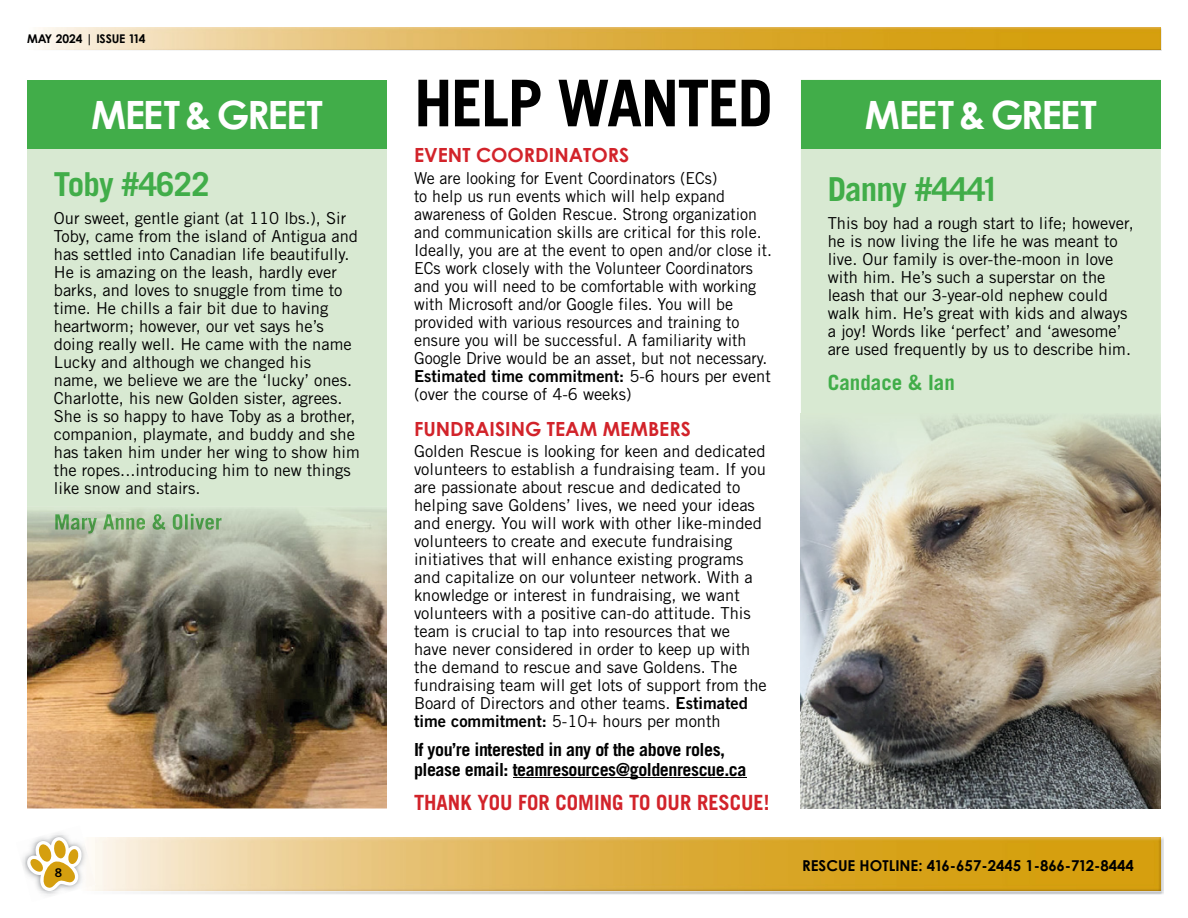
<style>
.page{position:relative;width:1188px;height:918px;background:#fff}
.page>*{position:absolute;margin:0;border:0;box-sizing:border-box;transform-origin:0 0}
.t1{font:700 64.5px "Trade Gothic LT Std";letter-spacing:-.025em;color:#000}
.t2{font:700 39px "Century Gothic";letter-spacing:-.045em;color:#fff}
.t3{font:700 33px "Trade Gothic LT Std";letter-spacing:-.025em;color:#41ad49}
.t4{font:700 21px "Trade Gothic LT Std";color:#d2232a}
.t5{font:700 21px "Trade Gothic LT Std";color:#41ad49}
.t6{font:700 19.5px "Century Gothic";color:#d2232a}
.t7{font:700 18px/19.5px "Trade Gothic LT Std";letter-spacing:-.025em;color:#000}
.t8{font:16.5px/18px "Trade Gothic LT Std";color:#000}
.t9{font:16.5px "Trade Gothic LT Std Bd 2";color:#000}
.t10{font:700 15px "Century Gothic";color:#000}
.t11{font:700 12px "Century Gothic";letter-spacing:-.02em;color:#000}
.t12{font:12px "Trade Gothic LT Std Bd 2";color:#000}
.s1{font-family:"Trade Gothic LT Std"}
.s2{font-family:"Trade Gothic LT Std Bd 2"}
</style>
<div class="page">
<img style="left:95px;top:836px;width:1069px;height:56px">
<img style="left:96px;top:837px;width:1065px;height:54px">
<img style="left:42px;top:835px;width:28px;height:1px">
<img style="left:25px;top:836px;width:46px;height:56px">
<img style="left:82px;top:837px;width:14px;height:54px">
<svg style="left:27px;top:837px;width:55px;height:54px"></svg>
<img style="left:38px;top:49px;width:1124px;height:2px">
<img style="left:38px;top:27px;width:1123px;height:22px">
<div style="left:801px;top:148px;width:360px;height:265px;background:#d8e9d2"></div>
<hr style="left:513px;top:777px;width:233px;height:1px;background:#000">
<div style="left:27px;top:148px;width:360px;height:358px;background:#d8e9d2"></div>
<div style="left:27px;top:80px;width:360px;height:68px;background:#41ad49"></div>
<img style="left:801px;top:413px;width:360px;height:395px">
<div style="left:801px;top:80px;width:360px;height:68px;background:#41ad49"></div>
<img style="left:27px;top:506px;width:360px;height:302px">
<img style="left:55px;top:514px;width:167px;height:20px">
<p class="t11" style="left:27px;top:31px;width:120px">MAY 2024 | ISSUE 114</p>
<h2 class="t2" style="left:91px;top:90px;width:233px">MEET &amp; GREET</h2>
<h3 class="t3" style="left:54px;top:164px;width:157px">Toby #4622</h3>
<p class="t8" style="left:54px;top:209px;width:308px">Our sweet, gentle giant (at 110 lbs.), Sir Toby, came from the island of Antigua and has settled into Canadian life beautifully.<br>He is amazing on the leash, hardly ever barks, and loves to snuggle from time to time. He chills a fair bit due to having heartworm; however, our vet says he’s doing really well. He came with the name Lucky and although we changed his<br>name, we believe we are the ‘lucky’ ones.<br>Charlotte, his new Golden sister, agrees.<br>She is so happy to have Toby as a brother, companion, playmate, and buddy and she has taken him under her wing to show him the ropes...introducing him to new things like snow and stairs.</p>
<p class="t12" style="left:55px;top:865px;width:9px">8</p>
<h1 class="t1" style="left:414px;top:64px;width:360px">HELP WANTED</h1>
<p class="t6" style="left:414px;top:143px;width:217px">EVENT COORDINATORS</p>
<p class="t8" style="left:414px;top:169px;width:359px">We are looking for Event Coordinators (ECs)<br>to help us run events which will help expand awareness of Golden Rescue. Strong organization and communication skills are critical for this role.<br>Ideally, you are at the event to open and/or close it.<br>ECs work closely with the Volunteer Coordinators and you will need to be comfortable with working with Microsoft and/or Google files. You will be provided with various resources and training to ensure you will be successful. A familiarity with Google Drive would be an asset, but not necessary.</p>
<p class="t9" style="left:414px;top:366px;width:358px">Estimated time commitment: <span class="s1">5-6 hours per event</span></p>
<p class="t8" style="left:414px;top:385px;width:219px">(over the course of 4-6 weeks)</p>
<p class="t6" style="left:414px;top:416px;width:278px">FUNDRAISING TEAM MEMBERS</p>
<p class="t8" style="left:414px;top:442px;width:354px">Golden Rescue is looking for keen and dedicated volunteers to establish a fundraising team. If you are passionate about rescue and dedicated to helping save Goldens’ lives, we need your ideas and energy. You will work with other like-minded volunteers to create and execute fundraising initiatives that will enhance existing programs and capitalize on our volunteer network. With a knowledge or interest in fundraising, we want volunteers with a positive can-do attitude. This team is crucial to tap into resources that we have never considered in order to keep up with the demand to rescue and save Goldens. The fundraising team will get lots of support from the Board of Directors and other teams. <span class="s2">Estimated time commitment:</span> 5-10+ hours per month</p>
<p class="t7" style="left:414px;top:740px;width:334px">If you’re interested in any of the above roles, please email: teamresources@goldenrescue.ca</p>
<p class="t4" style="left:414px;top:790px;width:357px">THANK YOU FOR COMING TO OUR RESCUE!</p>
<h2 class="t2" style="left:865px;top:90px;width:233px">MEET &amp; GREET</h2>
<h3 class="t3" style="left:828px;top:169px;width:173px">Danny #4441</h3>
<p class="t8" style="left:828px;top:214px;width:307px">This boy had a rough start to life; however, he is now living the life he was meant to live. Our family is over-the-moon in love with him. He’s such a superstar on the leash that our 3-year-old nephew could walk him. He’s great with kids and always a joy! Words like ‘perfect’ and ‘awesome’ are used frequently by us to describe him.</p>
<p class="t5" style="left:828px;top:370px;width:129px">Candace &amp; Ian</p>
<p class="t10" style="left:802px;top:856px;width:333px">RESCUE HOTLINE: 416-657-2445 1-866-712-8444</p>
</div>
